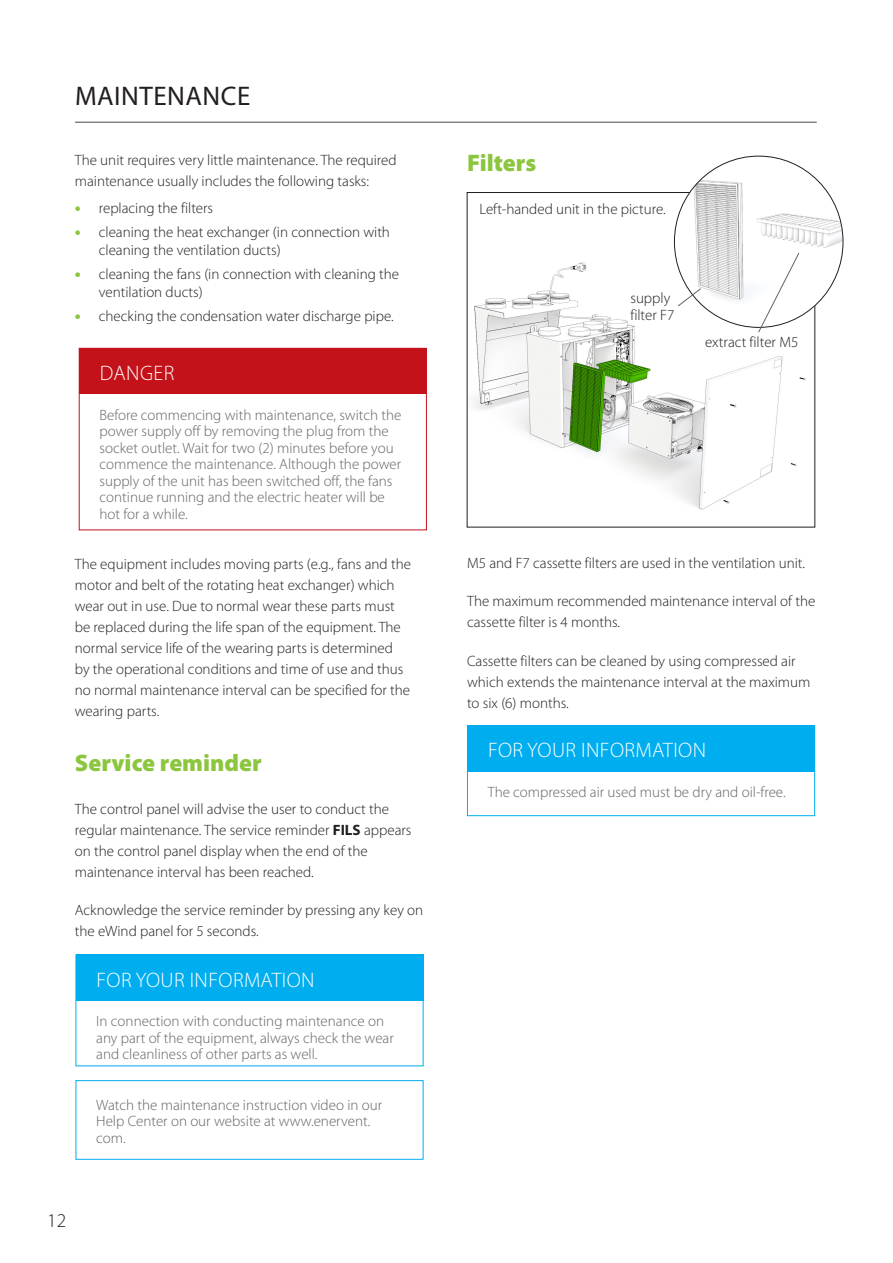
<style>
.page{position:relative;width:893px;height:1263px;background:#fff}
.page>*{position:absolute;margin:0;border:0;box-sizing:border-box;transform-origin:0 0}
.E_Heading1{font:27px "Myriad Pro";letter-spacing:.02em;color:#231f20}
.E_Heading2{font:900 24px "Myriad Pro";color:#8bc63e}
.Laatikko-otsikko{font:300 21px "Myriad Pro";letter-spacing:.02em;color:#fff}
.t1{font:300 19.5px "Myriad Pro";color:#231f20}
.E_Body{font:300 15px/21px "Myriad Pro";color:#231f20}
.E_Table_text{font:300 15px/16.5px "Myriad Pro";color:#636366}
.E_Bullet_list{font:300 15px/16.5px "Myriad Pro";color:#231f20}
.s1{font-weight:900;font-size:16.5px;color:#8bc63e}
.s2{font-weight:700}
</style>
<div class="page">
<hr style="left:76px;top:121px;width:740px;height:2px;background:#808285">
<img style="left:474px;top:241px;width:332px;height:269px">
<img style="left:674px;top:156px;width:169px;height:161px">
<div style="left:79px;top:349px;width:347px;height:45px;background:#c4121a"></div>
<div style="left:79px;top:348px;width:348px;height:182px;border:1px solid #c4121a"></div>
<div style="left:76px;top:1080px;width:347px;height:80px;background:#fff;border:1px solid #00aeef"></div>
<div style="left:76px;top:954px;width:347px;height:47px;background:#00aeef"></div>
<div style="left:467px;top:725px;width:348px;height:91px;background:#fff;border:1px solid #00aeef"></div>
<div style="left:467px;top:725px;width:348px;height:47px;background:#00aeef"></div>
<svg style="left:758px;top:252px;width:42px;height:81px"></svg>
<svg style="left:677px;top:288px;width:24px;height:19px"></svg>
<p class="E_Heading1" style="left:75px;top:80px;width:177px">MAINTENANCE</p>
<p class="E_Body" style="left:75px;top:150px;width:323px">The unit requires very little maintenance. The required maintenance usually includes the following tasks:</p>
<p class="E_Body" style="left:75px;top:198px;width:140px"><span class="s1">•</span> replacing the filters</p>
<p class="E_Body" style="left:99px;top:222px;width:293px;line-height:18.9px;text-indent:-24px"><span class="s1">•</span> cleaning the heat exchanger (in connection with cleaning the ventilation ducts)</p>
<p class="E_Body" style="left:99px;top:264px;width:302px;line-height:18.9px;text-indent:-24px"><span class="s1">•</span> cleaning the fans (in connection with cleaning the ventilation ducts)</p>
<p class="E_Body" style="left:75px;top:305px;width:320px"><span class="s1">•</span> checking the condensation water discharge pipe.</p>
<p class="Laatikko-otsikko" style="left:100px;top:361px;width:76px">DANGER</p>
<p class="E_Table_text" style="left:100px;top:407px;width:303px">Before commencing with maintenance, switch the power supply off by removing the plug from the socket outlet. Wait for two (2) minutes before you commence the maintenance. Although the power supply of the unit has been switched off, the fans continue running and the electric heater will be hot for a while.</p>
<p class="E_Body" style="left:75px;top:554px;width:338px">The equipment includes moving parts (e.g., fans and the motor and belt of the rotating heat exchanger) which wear out in use. Due to normal wear these parts must be replaced during the life span of the equipment. The normal service life of the wearing parts is determined by the operational conditions and time of use and thus no normal maintenance interval can be specified for the wearing parts.</p>
<p class="E_Heading2" style="left:75px;top:747px;width:189px">Service reminder</p>
<p class="E_Body" style="left:75px;top:798px;width:338px">The control panel will advise the user to conduct the regular maintenance. The service reminder <span class="s2">FILS</span> appears on the control panel display when the end of the maintenance interval has been reached.</p>
<p class="E_Body" style="left:75px;top:899px;width:350px">Acknowledge the service reminder by pressing any key on the eWind panel for 5 seconds.</p>
<p class="Laatikko-otsikko" style="left:96px;top:968px;width:220px">FOR YOUR INFORMATION</p>
<p class="E_Table_text" style="left:96px;top:1013px;width:299px">In connection with conducting maintenance on any part of the equipment, always check the wear and cleanliness of other parts as well.</p>
<p class="E_Table_text" style="left:96px;top:1096px;width:287px">Watch the maintenance instruction video in our<br>Help Center on our website at www.enervent. com.</p>
<h3 class="t1" style="left:47px;top:1209px;width:21px">12</h3>
<p class="E_Heading2" style="left:467px;top:147px;width:71px">Filters</p>
<p class="E_Bullet_list" style="left:480px;top:201px;width:188px">Left-handed unit in the picture.</p>
<p class="E_Bullet_list" style="left:630px;top:290px;width:46px">supply filter F7</p>
<p class="E_Bullet_list" style="left:705px;top:334px;width:95px">extract filter M5</p>
<p class="E_Body" style="left:467px;top:553px;width:339px">M5 and F7 cassette filters are used in the ventilation unit.</p>
<p class="E_Body" style="left:467px;top:591px;width:350px">The maximum recommended maintenance interval of the cassette filter is 4 months.</p>
<p class="E_Body" style="left:467px;top:651px;width:345px">Cassette filters can be cleaned by using compressed air which extends the maintenance interval at the maximum to six (6) months.</p>
<p class="Laatikko-otsikko" style="left:488px;top:739px;width:220px">FOR YOUR INFORMATION</p>
<p class="E_Table_text" style="left:488px;top:784px;width:299px">The compressed air used must be dry and oil-free.</p>
</div>
